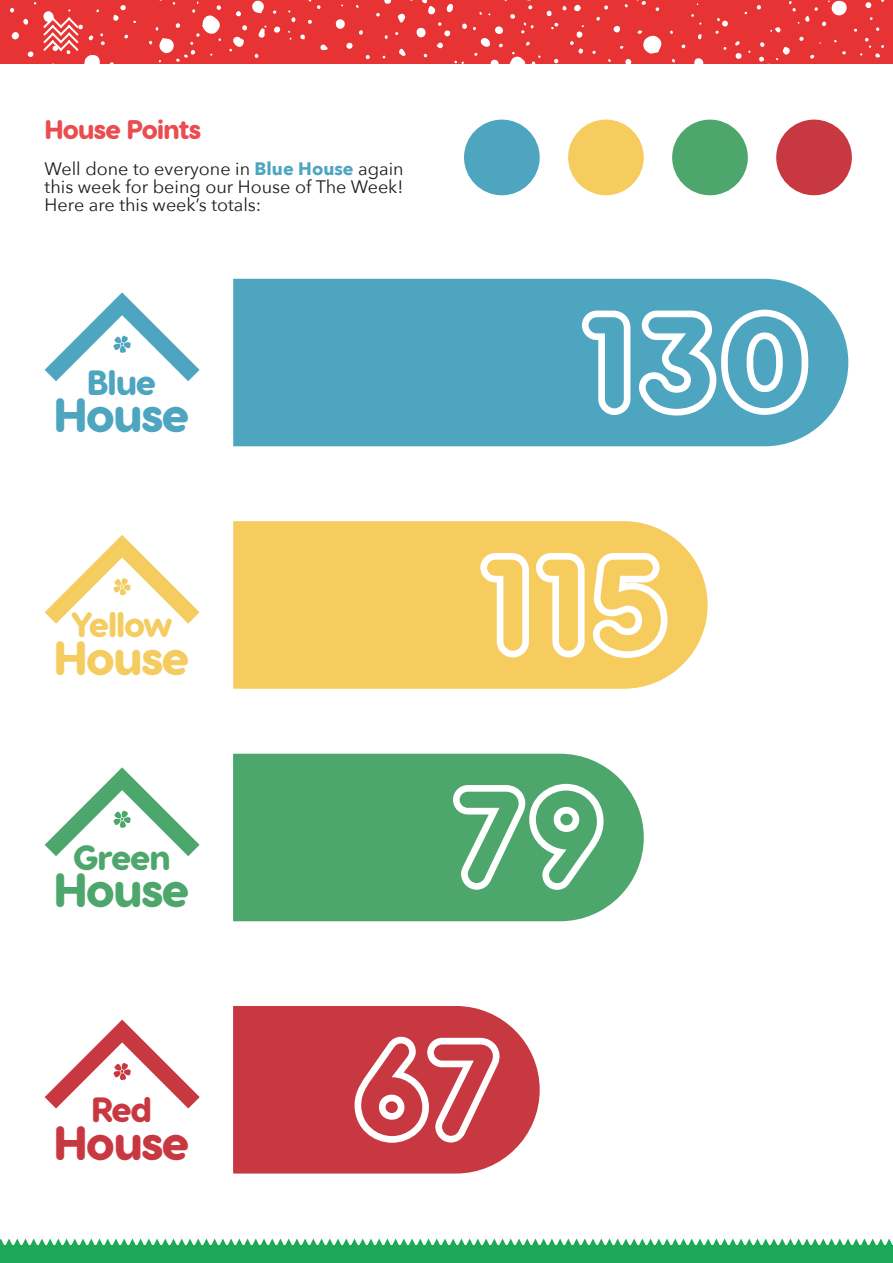
<style>
.page{position:relative;width:893px;height:1263px;background:#fff}
.page>*{position:absolute;margin:0;border:0;box-sizing:border-box;transform-origin:0 0}
.t1{font:800 48.15px "Visby Round CF";letter-spacing:-.05em;color:#c83841}
.t2{font:800 48.15px "Visby Round CF";letter-spacing:-.05em;color:#f4cc5f}
.t3{font:800 48.15px "Visby Round CF";letter-spacing:-.05em;color:#4da76c}
.t4{font:800 48.15px "Visby Round CF";letter-spacing:-.05em;color:#4da5bf}
.t5{font:800 35.1px "Visby Round CF";letter-spacing:-.05em;color:#f4cc5f}
.t6{font:800 35.1px "Visby Round CF";letter-spacing:-.055em;color:#4da76c}
.t7{font:800 35.1px "Visby Round CF";color:#4da5bf}
.t8{font:800 35.1px "Visby Round CF";color:#c83841}
.t9{font:800 27px "Visby Round CF";letter-spacing:-.05em;color:#ea4d50}
.t10{font:18px/18px "Avenir Next";color:#1d1d1b;text-align:justify}
.s1{font-weight:700;color:#4da5bf}
</style>
<div class="page">
<div style="left:0;top:1245px;width:893px;height:18px;background:#1ca857"></div>
<svg style="left:0;top:1238px;width:893px;height:7px"></svg>
<div style="left:0;top:0;width:893px;height:64px;background:#e73333"></div>
<div style="left:831px;top:1px;width:16px;height:14px;background:#fff;border-radius:50%"></div>
<svg style="left:416px;top:28px;width:10px;height:10px"></svg>
<svg style="left:336px;top:19px;width:9px;height:10px"></svg>
<svg style="left:694px;top:58px;width:10px;height:6px"></svg>
<svg style="left:481px;top:38px;width:9px;height:9px"></svg>
<div style="left:495px;top:26px;width:8px;height:8px;background:#fff;border-radius:50%"></div>
<svg style="left:491px;top:60px;width:8px;height:4px"></svg>
<svg style="left:398px;top:13px;width:7px;height:10px"></svg>
<svg style="left:446px;top:4px;width:7px;height:9px"></svg>
<div style="left:12px;top:32px;width:7px;height:7px;background:#fff;border-radius:50%"></div>
<svg style="left:384px;top:0;width:7px;height:4px"></svg>
<div style="left:574px;top:5px;width:7px;height:6px;background:#fff;border-radius:50%"></div>
<svg style="left:613px;top:26px;width:7px;height:7px"></svg>
<div style="left:274px;top:26px;width:6px;height:7px;background:#fff;border-radius:50%"></div>
<svg style="left:320px;top:44px;width:8px;height:6px"></svg>
<svg style="left:399px;top:49px;width:7px;height:7px"></svg>
<svg style="left:865px;top:2px;width:6px;height:6px"></svg>
<svg style="left:722px;top:20px;width:6px;height:7px"></svg>
<svg style="left:346px;top:43px;width:6px;height:6px"></svg>
<div style="left:735px;top:53px;width:7px;height:6px;background:#fff;border-radius:50%"></div>
<div style="left:576px;top:31px;width:6px;height:7px;background:#fff;border-radius:50%"></div>
<svg style="left:625px;top:59px;width:6px;height:5px"></svg>
<svg style="left:437px;top:42px;width:6px;height:7px"></svg>
<svg style="left:27px;top:51px;width:6px;height:6px"></svg>
<svg style="left:422px;top:0;width:14px;height:15px"></svg>
<svg style="left:547px;top:11px;width:5px;height:5px"></svg>
<svg style="left:23px;top:19px;width:5px;height:6px"></svg>
<svg style="left:462px;top:23px;width:5px;height:6px"></svg>
<svg style="left:300px;top:34px;width:5px;height:5px"></svg>
<svg style="left:510px;top:14px;width:5px;height:5px"></svg>
<svg style="left:554px;top:59px;width:4px;height:4px"></svg>
<svg style="left:637px;top:30px;width:25px;height:24px"></svg>
<svg style="left:698px;top:34px;width:4px;height:5px"></svg>
<svg style="left:10px;top:8px;width:4px;height:4px"></svg>
<svg style="left:757px;top:5px;width:4px;height:5px"></svg>
<svg style="left:359px;top:30px;width:4px;height:5px"></svg>
<svg style="left:562px;top:6px;width:5px;height:5px"></svg>
<svg style="left:366px;top:55px;width:4px;height:4px"></svg>
<svg style="left:604px;top:5px;width:4px;height:5px"></svg>
<svg style="left:308px;top:20px;width:4px;height:4px"></svg>
<svg style="left:799px;top:37px;width:5px;height:4px"></svg>
<svg style="left:735px;top:41px;width:5px;height:5px"></svg>
<svg style="left:570px;top:41px;width:13px;height:13px"></svg>
<svg style="left:527px;top:0;width:6px;height:9px"></svg>
<svg style="left:681px;top:44px;width:4px;height:4px"></svg>
<svg style="left:596px;top:17px;width:4px;height:4px"></svg>
<svg style="left:384px;top:35px;width:4px;height:4px"></svg>
<svg style="left:526px;top:42px;width:4px;height:3px"></svg>
<svg style="left:499px;top:44px;width:4px;height:3px"></svg>
<svg style="left:376px;top:13px;width:4px;height:3px"></svg>
<svg style="left:438px;top:22px;width:12px;height:14px"></svg>
<svg style="left:656px;top:7px;width:3px;height:4px"></svg>
<svg style="left:308px;top:0;width:13px;height:9px"></svg>
<svg style="left:592px;top:51px;width:4px;height:3px"></svg>
<svg style="left:876px;top:27px;width:3px;height:4px"></svg>
<svg style="left:273px;top:10px;width:3px;height:4px"></svg>
<svg style="left:521px;top:23px;width:13px;height:10px"></svg>
<svg style="left:551px;top:23px;width:8px;height:7px"></svg>
<svg style="left:288px;top:10px;width:8px;height:12px"></svg>
<svg style="left:509px;top:52px;width:17px;height:12px"></svg>
<svg style="left:532px;top:55px;width:9px;height:9px"></svg>
<svg style="left:454px;top:61px;width:10px;height:3px"></svg>
<svg style="left:860px;top:38px;width:24px;height:20px"></svg>
<svg style="left:636px;top:0;width:10px;height:5px"></svg>
<svg style="left:691px;top:14px;width:10px;height:11px"></svg>
<svg style="left:149px;top:0;width:118px;height:62px"></svg>
<svg style="left:759px;top:42px;width:31px;height:22px"></svg>
<svg style="left:770px;top:27px;width:11px;height:6px"></svg>
<svg style="left:810px;top:55px;width:5px;height:4px"></svg>
<svg style="left:842px;top:51px;width:4px;height:4px"></svg>
<svg style="left:789px;top:0;width:41px;height:26px"></svg>
<svg style="left:43px;top:5px;width:93px;height:59px"></svg>
<svg style="left:233px;top:1006px;width:307px;height:167px;background:#cc4851"></svg>
<svg style="left:45px;top:1019px;width:155px;height:89px"></svg>
<svg style="left:355px;top:1037px;width:146px;height:106px"></svg>
<svg style="left:233px;top:521px;width:475px;height:168px;background:#f5ce65"></svg>
<svg style="left:45px;top:535px;width:155px;height:89px"></svg>
<svg style="left:480px;top:553px;width:187px;height:105px"></svg>
<div style="left:233px;top:754px;width:411px;height:167px;background:#4da76c"></div>
<svg style="left:45px;top:767px;width:155px;height:89px"></svg>
<svg style="left:453px;top:784px;width:151px;height:106px"></svg>
<div style="left:233px;top:279px;width:615px;height:167px;background:#4da5bf"></div>
<svg style="left:45px;top:292px;width:155px;height:89px"></svg>
<svg style="left:582px;top:310px;width:226px;height:105px"></svg>
<div style="left:776px;top:120px;width:76px;height:75px;background:#c83841;border-radius:50%"></div>
<div style="left:464px;top:120px;width:76px;height:75px;background:#4da5bf;border-radius:50%"></div>
<div style="left:568px;top:120px;width:76px;height:75px;background:#f5cc5d;border-radius:50%"></div>
<div style="left:672px;top:120px;width:76px;height:75px;background:#4da76c;border-radius:50%"></div>
<h3 class="t9" style="left:45px;top:117px;width:158px">House Points</h3>
<p class="t10" style="left:45px;top:160px;width:361px">Well done to everyone in <span class="s1">Blue House</span> again this week for being our House of The Week!<br>Here are this week’s totals:</p>
<h2 class="t7" style="left:87px;top:367px;width:71px">Blue</h2>
<h1 class="t4" style="left:54px;top:394px;width:138px">House</h1>
<h2 class="t5" style="left:71px;top:609px;width:104px">Yellow</h2>
<h1 class="t2" style="left:54px;top:636px;width:138px">House</h1>
<h2 class="t6" style="left:72px;top:841px;width:100px">Green</h2>
<h1 class="t3" style="left:54px;top:869px;width:138px">House</h1>
<h2 class="t8" style="left:91px;top:1094px;width:63px">Red</h2>
<h1 class="t1" style="left:54px;top:1121px;width:138px">House</h1>
</div>
